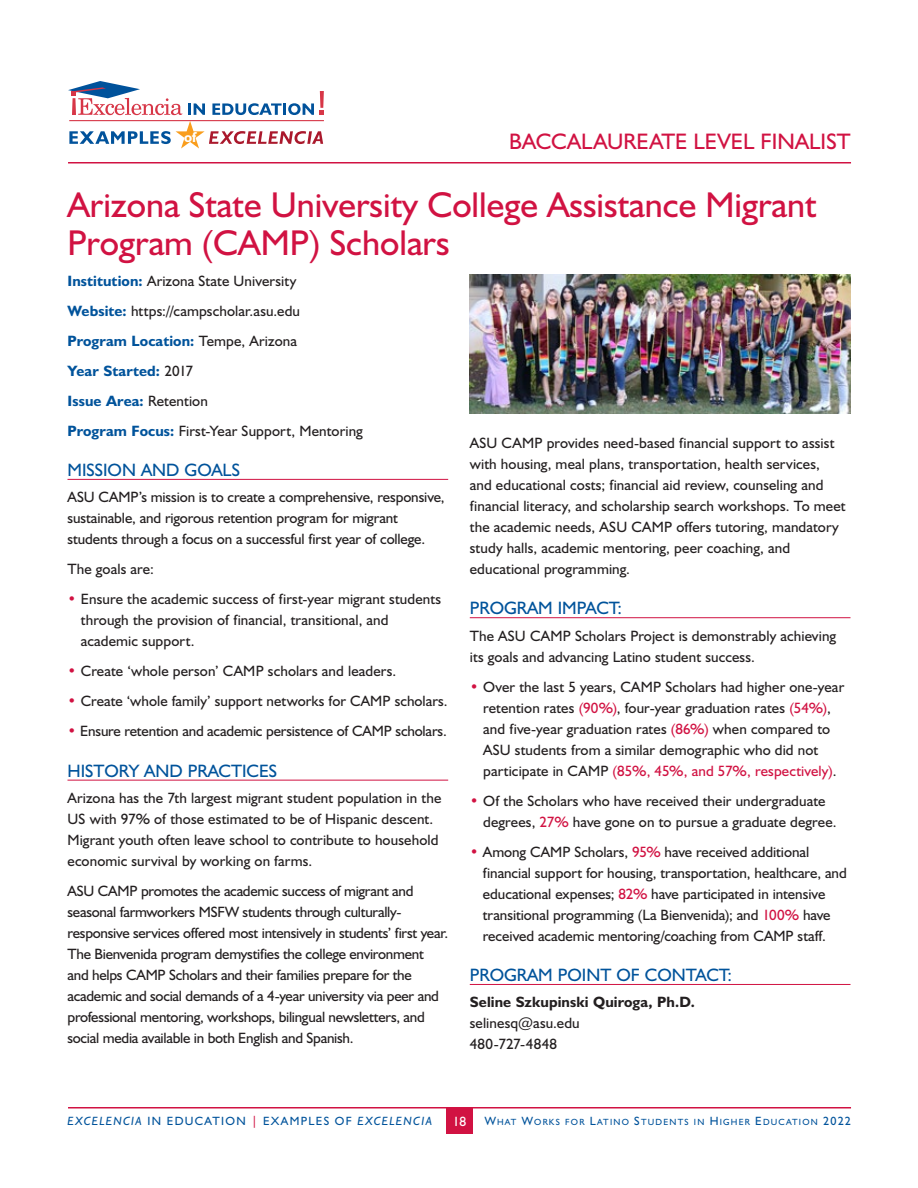
<style>
.page{position:relative;width:918px;height:1188px;background:#fff}
.page>*{position:absolute;margin:0;border:0;box-sizing:border-box;transform-origin:0 0}
.t1{font:36px/39px "Humanist 521 BT";color:#d11242}
.t2{font:22.5px "Humanist 521 BT";letter-spacing:.005em;color:#d11242}
.t3{font:18px "Humanist 521 BT";color:#00539b}
.t4{font:15px/21px "Humanist 521 BT";letter-spacing:.005em;color:#231f20}
.t5{font:15px/21px "Humanist 521 BT";letter-spacing:-.015em;color:#231f20}
.t6{font:700 15px "Humanist 521 BT";letter-spacing:.005em;color:#231f20}
.t7{font:700 14.4px "Humanist 521 BT";color:#fff}
.t8{font:13.5px "Humanist 521 BT";color:#fff}
.t9{font:12px "Humanist 521 BT";letter-spacing:.11em;color:#00539b}
.t10{font:9px "Humanist 521 BT";letter-spacing:.135em;color:#00539b}
.s1{font-weight:700;color:#00539b}
.s2{font-weight:700;color:#d11242}
.s3{color:#d11242}
.s4{font-style:italic}
.s5{font-size:12px}
</style>
<div class="page">
<hr style="left:68px;top:162px;width:783px;height:2px;background:#d11242">
<hr style="left:68px;top:1107px;width:783px;height:1px;background:#d11242">
<div style="left:446px;top:1107px;width:27px;height:27px;background:#d11242"></div>
<svg style="left:68px;top:81px;width:114px;height:34px"></svg>
<svg style="left:188px;top:103px;width:17px;height:12px"></svg>
<svg style="left:212px;top:103px;width:102px;height:12px"></svg>
<svg style="left:320px;top:91px;width:4px;height:24px"></svg>
<hr style="left:69px;top:120px;width:255px;height:1px;background:#d73647">
<svg style="left:69px;top:121px;width:254px;height:27px"></svg>
<hr style="left:68px;top:479px;width:380px;height:1px;background:#d11242">
<hr style="left:68px;top:780px;width:380px;height:1px;background:#d11242">
<hr style="left:470px;top:617px;width:381px;height:1px;background:#d11242">
<hr style="left:470px;top:984px;width:381px;height:1px;background:#d11242">
<img style="left:470px;top:275px;width:380px;height:138px">
<p class="t7" style="left:184px;top:128px;width:14px">of</p>
<h2 class="t2" style="left:509px;top:127px;width:343px">BACCALAUREATE LEVEL FINALIST</h2>
<h1 class="t1" style="left:68px;top:184px;width:751px">Arizona State University College Assistance Migrant<br>Program (CAMP) Scholars</h1>
<p class="t4" style="left:68px;top:265px;width:297px;line-height:30px"><span class="s1">Institution:</span> Arizona State University<br><span class="s1">Website:</span> https://campscholar.asu.edu <span class="s1">Program Location:</span> Tempe, Arizona<br><span class="s1">Year Started:</span> 2017<br><span class="s1">Issue Area:</span> Retention<br><span class="s1">Program Focus:</span> First-Year Support, Mentoring</p>
<p class="t3" style="left:68px;top:459px;width:174px">MISSION AND GOALS</p>
<p class="t4" style="left:68px;top:486px;width:379px">ASU CAMP’s mission is to create a comprehensive, responsive, sustainable, and rigorous retention program for migrant students through a focus on a successful first year of college.</p>
<p class="t4" style="left:68px;top:558px;width:88px">The goals are:</p>
<p class="t4" style="left:81px;top:588px;width:362px;text-indent:-13px"><span class="s2">•</span> Ensure the academic success of first-year migrant students through the provision of financial, transitional, and academic support.</p>
<p class="t4" style="left:68px;top:660px;width:330px"><span class="s2">•</span> Create ‘whole person’ CAMP scholars and leaders.</p>
<p class="t4" style="left:68px;top:690px;width:382px"><span class="s2">•</span> Create ‘whole family’ support networks for CAMP scholars.</p>
<p class="t4" style="left:68px;top:720px;width:381px"><span class="s2">•</span> Ensure retention and academic persistence of CAMP scholars.</p>
<p class="t3" style="left:68px;top:760px;width:211px">HISTORY AND PRACTICES</p>
<p class="t4" style="left:68px;top:787px;width:375px">Arizona has the 7th largest migrant student population in the US with 97% of those estimated to be of Hispanic descent.<br>Migrant youth often leave school to contribute to household economic survival by working on farms.</p>
<p class="t5" style="left:68px;top:880px;width:382px">ASU CAMP promotes the academic success of migrant and seasonal farmworkers MSFW students through culturally&shy;responsive services offered most intensively in students’ first year.<br>The Bienvenida program demystifies the college environment and helps CAMP Scholars and their families prepare for the academic and social demands of a 4-year university via peer and professional mentoring, workshops, bilingual newsletters, and social media available in both English and Spanish.</p>
<p class="t4" style="left:470px;top:432px;width:377px">ASU CAMP provides need-based financial support to assist with housing, meal plans, transportation, health services, and educational costs; financial aid review, counseling and financial literacy, and scholarship search workshops. To meet the academic needs, ASU CAMP offers tutoring, mandatory study halls, academic mentoring, peer coaching, and educational programming.</p>
<p class="t3" style="left:470px;top:597px;width:154px">PROGRAM IMPACT:</p>
<p class="t4" style="left:470px;top:625px;width:368px">The ASU CAMP Scholars Project is demonstrably achieving its goals and advancing Latino student success.</p>
<p class="t4" style="left:483px;top:676px;width:363px;text-indent:-13px"><span class="s2">•</span> Over the last 5 years, CAMP Scholars had higher one-year retention rates <span class="s3">(90%)</span>, four-year graduation rates <span class="s3">(54%)</span>, and five-year graduation rates <span class="s3">(86%)</span> when compared to ASU students from a similar demographic who did not participate in CAMP <span class="s3">(85%, 45%, and 57%, respectively)</span>.</p>
<p class="t4" style="left:483px;top:790px;width:355px;text-indent:-13px"><span class="s2">•</span> Of the Scholars who have received their undergraduate degrees, <span class="s3">27%</span> have gone on to pursue a graduate degree.</p>
<p class="t4" style="left:483px;top:841px;width:365px;text-indent:-13px"><span class="s2">•</span> Among CAMP Scholars, <span class="s3">95%</span> have received additional financial support for housing, transportation, healthcare, and educational expenses; <span class="s3">82%</span> have participated in intensive transitional programming (La Bienvenida); and <span class="s3">100%</span> have received academic mentoring/coaching from CAMP staff.</p>
<p class="t3" style="left:470px;top:964px;width:264px">PROGRAM POINT OF CONTACT:</p>
<p class="t6" style="left:470px;top:993px;width:225px">Seline Szkupinski Quiroga, Ph.D.</p>
<p class="t4" style="left:470px;top:1012px;width:111px">selinesq@asu.edu<br>480-727-4848</p>
<p class="t9" style="left:68px;top:1114px;width:366px"><span class="s4">EXCELENCIA</span> IN EDUCATION <span class="s3">|</span> EXAMPLES OF <span class="s4">EXCELENCIA</span></p>
<p class="t8" style="left:453px;top:1113px;width:15px">18</p>
<p class="t10" style="left:485px;top:1116px;width:368px"><span class="s5">W</span>HAT <span class="s5">W</span>ORKS FOR <span class="s5">L</span>ATINO <span class="s5">S</span>TUDENTS IN <span class="s5">H</span> IGHER <span class="s5">E</span> DUCATION <span class="s5">2022</span></p>
</div>
